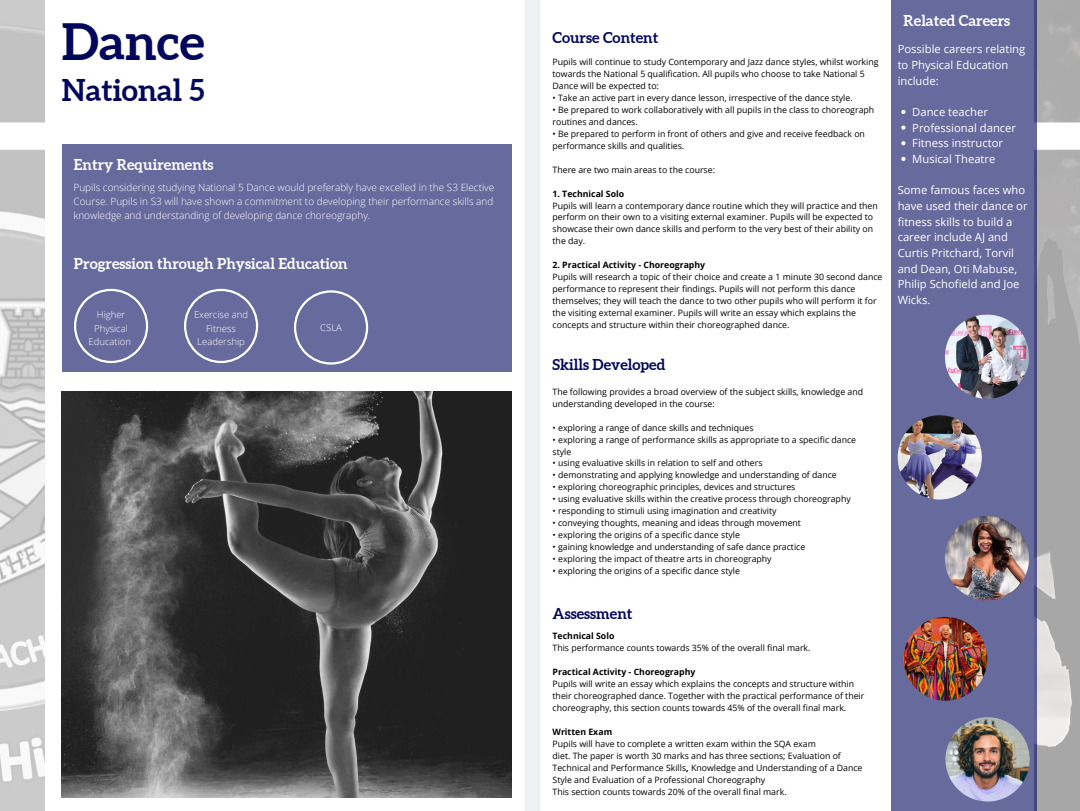
<style>
.page{position:relative;width:1080px;height:811px;background:#fff}
.page>*{position:absolute;margin:0;border:0;box-sizing:border-box;transform-origin:0 0}
.t1{font:700 50px "Aleo";color:#01075b}
.t2{font:700 30px "Aleo";color:#01075b}
.t3{font:700 15px "Aleo";color:#fff}
.t4{font:700 15px "Aleo";color:#01075b}
.t5{font:11.25px/15.6px "Open Sans";color:#fff}
.t6{font:300 10px/13.6px "Open Sans";color:#fff;text-align:justify}
.t7{font:300 9.5px/13.1px "Open Sans";color:#fff;text-align:center}
.t8{font:8.75px/11.9px "Open Sans";color:#000}
.t9{font:700 8.75px "Open Sans";color:#000}
.s1{font-weight:700}
</style>
<div class="page">
<img style="left:0;top:0;width:45px;height:810px">
<img style="left:1037px;top:0;width:43px;height:810px">
<svg style="left:0;top:42px;width:1080px;height:184px"></svg>
<div style="left:62px;top:144px;width:449px;height:228px;background:#666a9c"></div>
<div style="left:524px;top:0;width:16px;height:810px;background:#eff0f2"></div>
<img style="left:62px;top:391px;width:449px;height:405px">
<div style="left:891px;top:0;width:146px;height:810px;background:#666a9c"></div>
<img style="left:945px;top:716px;width:85px;height:85px;border-radius:50%">
<img style="left:898px;top:415px;width:84px;height:84px;border-radius:50%">
<img style="left:904px;top:616px;width:83px;height:84px;border-radius:50%">
<img style="left:945px;top:515px;width:84px;height:85px;border-radius:50%">
<svg style="left:901px;top:110px;width:5px;height:4px"></svg>
<svg style="left:901px;top:125px;width:5px;height:5px"></svg>
<svg style="left:901px;top:141px;width:5px;height:4px"></svg>
<svg style="left:901px;top:157px;width:5px;height:4px"></svg>
<svg style="left:74px;top:288px;width:74px;height:75px"></svg>
<img style="left:945px;top:314px;width:84px;height:84px;border-radius:50%">
<svg style="left:184px;top:288px;width:74px;height:75px"></svg>
<svg style="left:294px;top:290px;width:74px;height:74px"></svg>
<h1 class="t1" style="left:62px;top:13px;width:144px">Dance</h1>
<h2 class="t2" style="left:62px;top:73px;width:144px">National 5</h2>
<h3 class="t3" style="left:74px;top:155px;width:141px">Entry Requirements</h3>
<p class="t6" style="left:74px;top:181px;width:422px">Pupils considering studying National 5 Dance would preferably have excelled in the S3 Elective Course. Pupils in S3 will have shown a commitment to developing their performance skills and knowledge and understanding of developing dance choreography.</p>
<h3 class="t3" style="left:74px;top:255px;width:275px">Progression through Physical Education</h3>
<p class="t7" style="left:89px;top:308px;width:44px">Higher<br>Physical<br>Education</p>
<p class="t7" style="left:194px;top:308px;width:56px">Exercise and<br>Fitness<br>Leadership</p>
<p class="t7" style="left:320px;top:320px;width:23px">CSLA</p>
<h3 class="t4" style="left:553px;top:29px;width:107px">Course Content</h3>
<p class="t8" style="left:553px;top:55px;width:328px">Pupils will continue to study Contemporary and Jazz dance styles, whilst working towards the National 5 qualification. All pupils who choose to take National 5<br>Dance will be expected to:</p>
<p class="t8" style="left:553px;top:91px;width:302px">• Take an active part in every dance lesson, irrespective of the dance style.</p>
<p class="t8" style="left:553px;top:103px;width:323px">• Be prepared to work collaboratively with all pupils in the class to choreograph routines and dances.</p>
<p class="t8" style="left:553px;top:127px;width:314px">• Be prepared to perform in front of others and give and receive feedback on performance skills and qualities.</p>
<p class="t8" style="left:553px;top:163px;width:164px">There are two main areas to the course:</p>
<p class="t9" style="left:553px;top:187px;width:73px">1. Technical Solo</p>
<p class="t8" style="left:553px;top:199px;width:327px">Pupils will learn a contemporary dance routine which they will practice and then perform on their own to a visiting external examiner. Pupils will be expected to showcase their own dance skills and perform to the very best of their ability on the day.</p>
<p class="t9" style="left:553px;top:259px;width:154px">2. Practical Activity - Choreography</p>
<p class="t8" style="left:553px;top:271px;width:331px">Pupils will research a topic of their choice and create a 1 minute 30 second dance performance to represent their findings. Pupils will not perform this dance themselves; they will teach the dance to two other pupils who will perform it for the visiting external examiner. Pupils will write an essay which explains the concepts and structure within their choreographed dance.</p>
<h3 class="t4" style="left:553px;top:356px;width:114px">Skills Developed</h3>
<p class="t8" style="left:553px;top:385px;width:312px">The following provides a broad overview of the subject skills, knowledge and understanding developed in the course:</p>
<p class="t8" style="left:553px;top:421px;width:203px">• exploring a range of dance skills and techniques</p>
<p class="t8" style="left:553px;top:433px;width:305px">• exploring a range of performance skills as appropriate to a specific dance style</p>
<p class="t8" style="left:553px;top:457px;width:212px">• using evaluative skills in relation to self and others</p>
<p class="t8" style="left:553px;top:469px;width:286px">• demonstrating and applying knowledge and understanding of dance</p>
<p class="t8" style="left:553px;top:480px;width:244px">• exploring choreographic principles, devices and structures</p>
<p class="t8" style="left:553px;top:492px;width:300px">• using evaluative skills within the creative process through choreography</p>
<p class="t8" style="left:553px;top:504px;width:226px">• responding to stimuli using imagination and creativity</p>
<p class="t8" style="left:553px;top:516px;width:250px">• conveying thoughts, meaning and ideas through movement</p>
<p class="t8" style="left:553px;top:528px;width:189px">• exploring the origins of a specific dance style</p>
<p class="t8" style="left:553px;top:540px;width:254px">• gaining knowledge and understanding of safe dance practice</p>
<p class="t8" style="left:553px;top:552px;width:221px">• exploring the impact of theatre arts in choreography</p>
<p class="t8" style="left:553px;top:564px;width:189px">• exploring the origins of a specific dance style</p>
<h3 class="t4" style="left:553px;top:605px;width:81px">Assessment</h3>
<p class="t9" style="left:553px;top:629px;width:63px">Technical Solo</p>
<p class="t8" style="left:553px;top:641px;width:259px">This performance counts towards 35% of the overall final mark.</p>
<p class="t9" style="left:553px;top:665px;width:144px">Practical Activity - Choreography</p>
<p class="t8" style="left:553px;top:677px;width:313px">Pupils will write an essay which explains the concepts and structure within their choreographed dance. Together with the practical performance of their choreography, this section counts towards 45% of the overall final mark.</p>
<p class="t9" style="left:553px;top:725px;width:61px">Written Exam</p>
<p class="t8" style="left:553px;top:737px;width:311px">Pupils will have to complete a written exam within the SQA exam<br>diet. The paper is worth 30 marks and has three sections; Evaluation of Technical and Performance Skills<span class="s1">,</span> Knowledge and Understanding of a Dance Style and Evaluation of a Professional Choreography<br>This section counts towards 20% of the overall final mark.</p>
<h3 class="t3" style="left:904px;top:12px;width:108px">Related Careers</h3>
<p class="t5" style="left:898px;top:41px;width:129px">Possible careers relating to Physical Education include:</p>
<p class="t5" style="left:912px;top:104px;width:105px">Dance teacher<br>Professional dancer<br>Fitness instructor<br>Musical Theatre</p>
<p class="t5" style="left:898px;top:182px;width:131px">Some famous faces who have used their dance or fitness skills to build a career include AJ and<br>Curtis Pritchard, Torvil and Dean, Oti Mabuse,<br>Philip Schofield and Joe<br>Wicks.</p>
</div>
